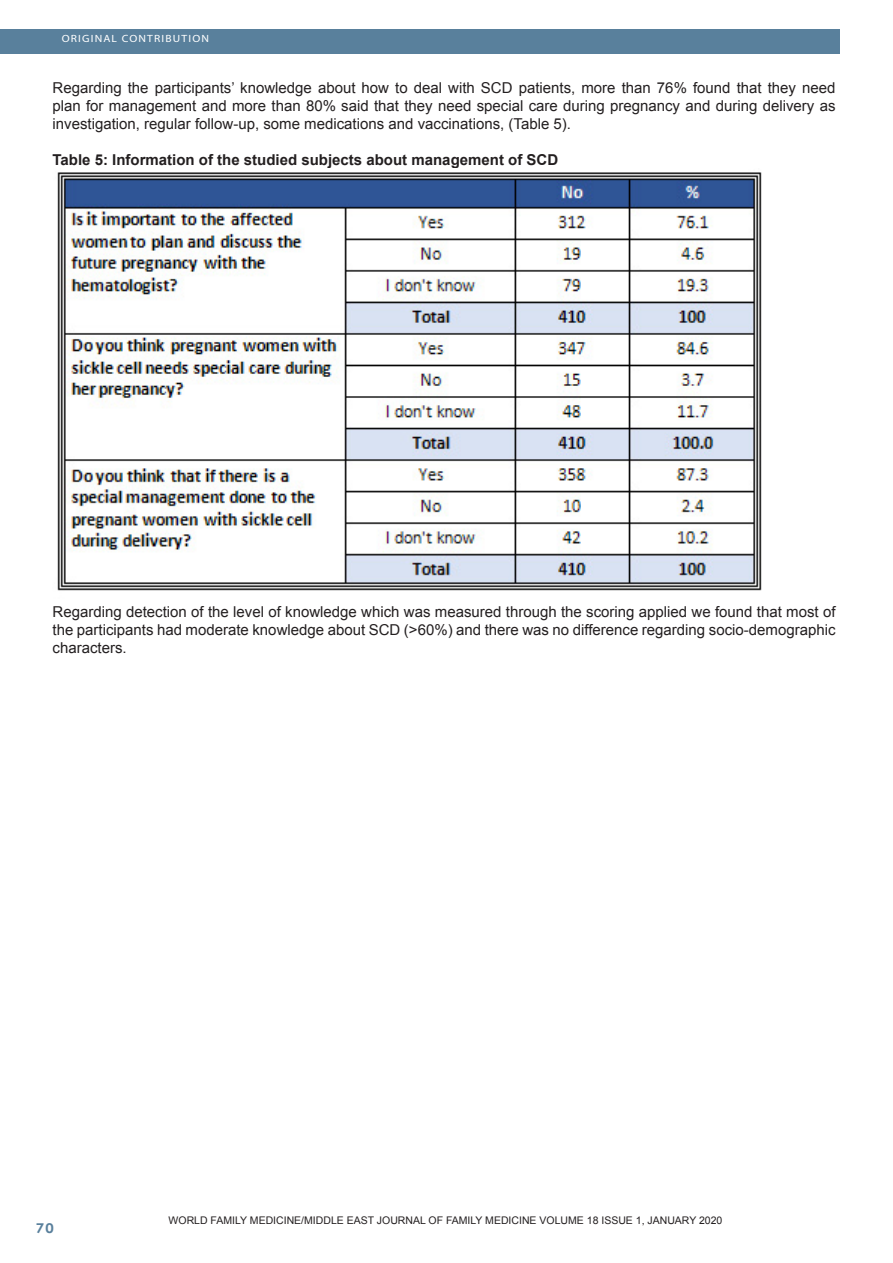
<style>
.page{position:relative;width:893px;height:1263px;background:#fff}
.page>*{position:absolute;margin:0;border:0;box-sizing:border-box;transform-origin:0 0}
.Footnote_Text{font:15px/18px "Arial";color:#231f20;text-align:justify}
.Footnote_Text-2{font:700 15px "Arial";color:#231f20}
.t1{font:700 13.5px "Century Gothic";color:#59809c;scale:1.1 1}
.Footnote_Text-3{font:10.5px "Arial";color:#231f20}
.t2{font:10.5px "Myriad";letter-spacing:.1em;color:#fff;scale:1.1 1}
</style>
<div class="page">
<div style="left:0;top:30px;width:840px;height:24px;background:#59809c"></div>
<img style="left:57px;top:172px;width:705px;height:419px">
<p class="t2" style="left:62px;top:34px;width:135px">ORIGINAL CONTRIBUTION</p>
<p class="Footnote_Text" style="left:52px;top:79px;width:784px">Regarding the participants’ knowledge about how to deal with SCD patients, more than 76% found that they need plan for management and more than 80% said that they need special care during pregnancy and during delivery as investigation, regular follow-up, some medications and vaccinations, (Table 5).</p>
<p class="Footnote_Text-2" style="left:52px;top:150px;width:507px">Table 5: Information of the studied subjects about management of SCD</p>
<p class="Footnote_Text" style="left:52px;top:603px;width:784px">Regarding detection of the level of knowledge which was measured through the scoring applied we found that most of the participants had moderate knowledge about SCD (&gt;60%) and there was no difference regarding socio-demographic characters.</p>
<p class="t1" style="left:36px;top:1217px;width:18px">70</p>
<p class="Footnote_Text-3" style="left:169px;top:1214px;width:555px">WORLD FAMILY MEDICINE/MIDDLE EAST JOURNAL OF FAMILY MEDICINE VOLUME 18 ISSUE 1, JANUARY 2020</p>
</div>
